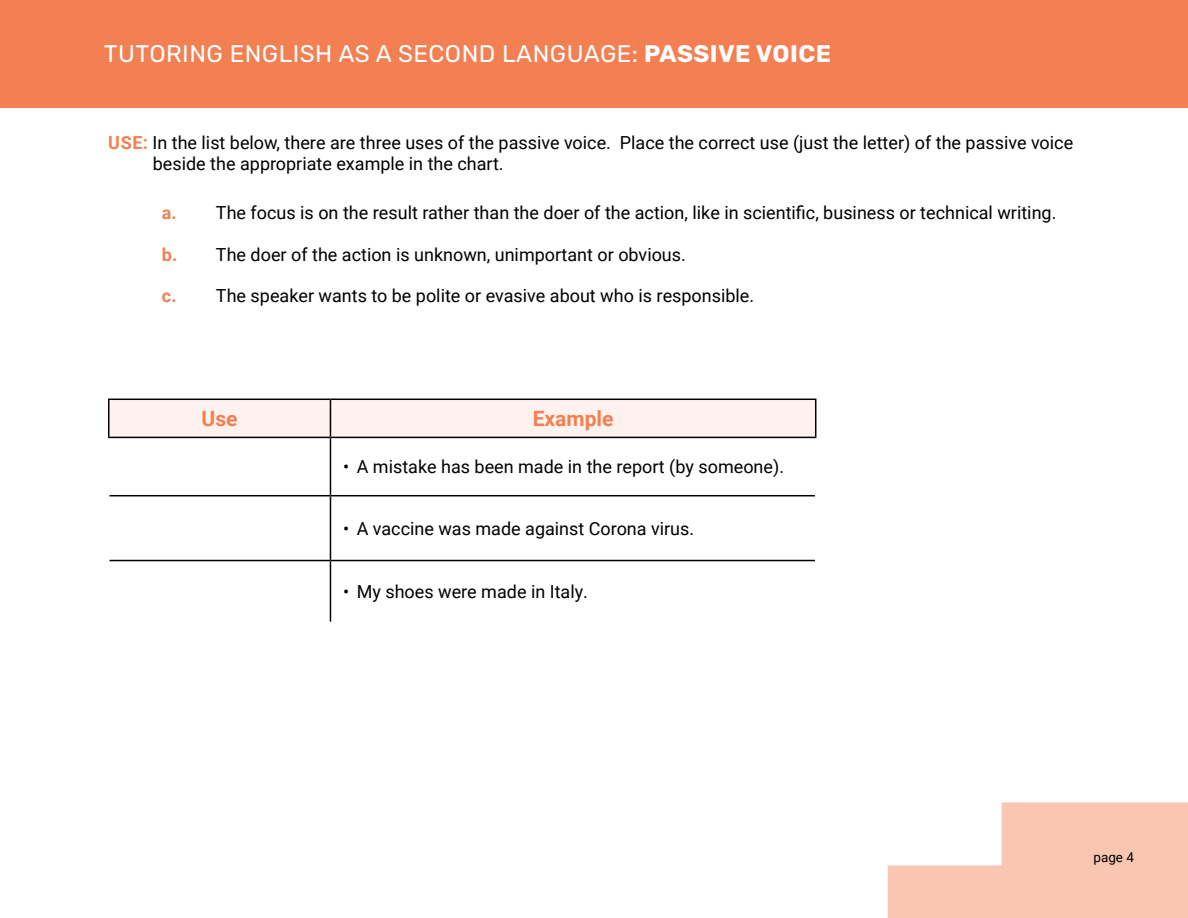
<style>
.page{position:relative;width:1188px;height:918px;background:#fff}
.page>*{position:absolute;margin:0;border:0;box-sizing:border-box;transform-origin:0 0}
.t1{font:24px "Rubik";letter-spacing:.02em;color:#fff}
.t2{font:700 21px "Roboto";color:#f38053}
.t3{font:18px/21.6px "Roboto";color:#000}
.t4{font:13.5px "Roboto";color:#000}
.s1{font-weight:700}
.s2{font-weight:700;color:#f38053}
</style>
<div class="page">
<svg style="left:888px;top:802px;width:300px;height:116px"></svg>
<div style="left:0;top:0;width:1188px;height:108px;background:#f38053"></div>
<div style="left:110px;top:400px;width:705px;height:37px;background:#fef2ee"></div>
<hr style="left:108px;top:399px;width:222px;height:1px;background:#000">
<hr style="left:108px;top:400px;width:2px;height:37px;background:#000">
<hr style="left:330px;top:399px;width:486px;height:1px;background:#000">
<hr style="left:330px;top:400px;width:1px;height:37px;background:#000">
<hr style="left:815px;top:400px;width:1px;height:37px;background:#000">
<hr style="left:108px;top:437px;width:222px;height:1px;background:#000">
<hr style="left:330px;top:437px;width:486px;height:1px;background:#000">
<hr style="left:330px;top:438px;width:1px;height:57px;background:#000">
<hr style="left:110px;top:495px;width:220px;height:1px;background:#000">
<hr style="left:330px;top:495px;width:485px;height:1px;background:#000">
<hr style="left:330px;top:496px;width:1px;height:64px;background:#000">
<hr style="left:110px;top:560px;width:220px;height:1px;background:#000">
<hr style="left:330px;top:560px;width:485px;height:1px;background:#000">
<hr style="left:330px;top:561px;width:1px;height:61px;background:#000">
<h1 class="t1" style="left:104px;top:40px;width:729px">TUTORING ENGLISH AS A SECOND LANGUAGE: <span class="s1">PASSIVE VOICE</span></h1>
<p class="t3" style="left:153px;top:131px;width:922px;text-indent:-45px"><span class="s2">USE:</span> In the list below, there are three uses of the passive voice. Place the correct use (just the letter) of the passive voice beside the appropriate example in the chart.</p>
<p class="t3" style="left:162px;top:201px;width:896px"><span class="s2">a.</span> The focus is on the result rather than the doer of the action, like in scientific, business or technical writing.</p>
<p class="t3" style="left:162px;top:243px;width:525px"><span class="s2">b.</span> The doer of the action is unknown, unimportant or obvious.</p>
<p class="t3" style="left:162px;top:285px;width:594px"><span class="s2">c.</span> The speaker wants to be polite or evasive about who is responsible.</p>
<p class="t2" style="left:202px;top:404px;width:37px">Use</p>
<p class="t2" style="left:533px;top:404px;width:82px">Example</p>
<p class="t3" style="left:343px;top:455px;width:442px">• A mistake has been made in the report (by someone).</p>
<p class="t3" style="left:343px;top:517px;width:353px">• A vaccine was made against Corona virus.</p>
<p class="t3" style="left:343px;top:580px;width:246px">• My shoes were made in Italy.</p>
<p class="t4" style="left:1093px;top:848px;width:42px">page 4</p>
</div>
